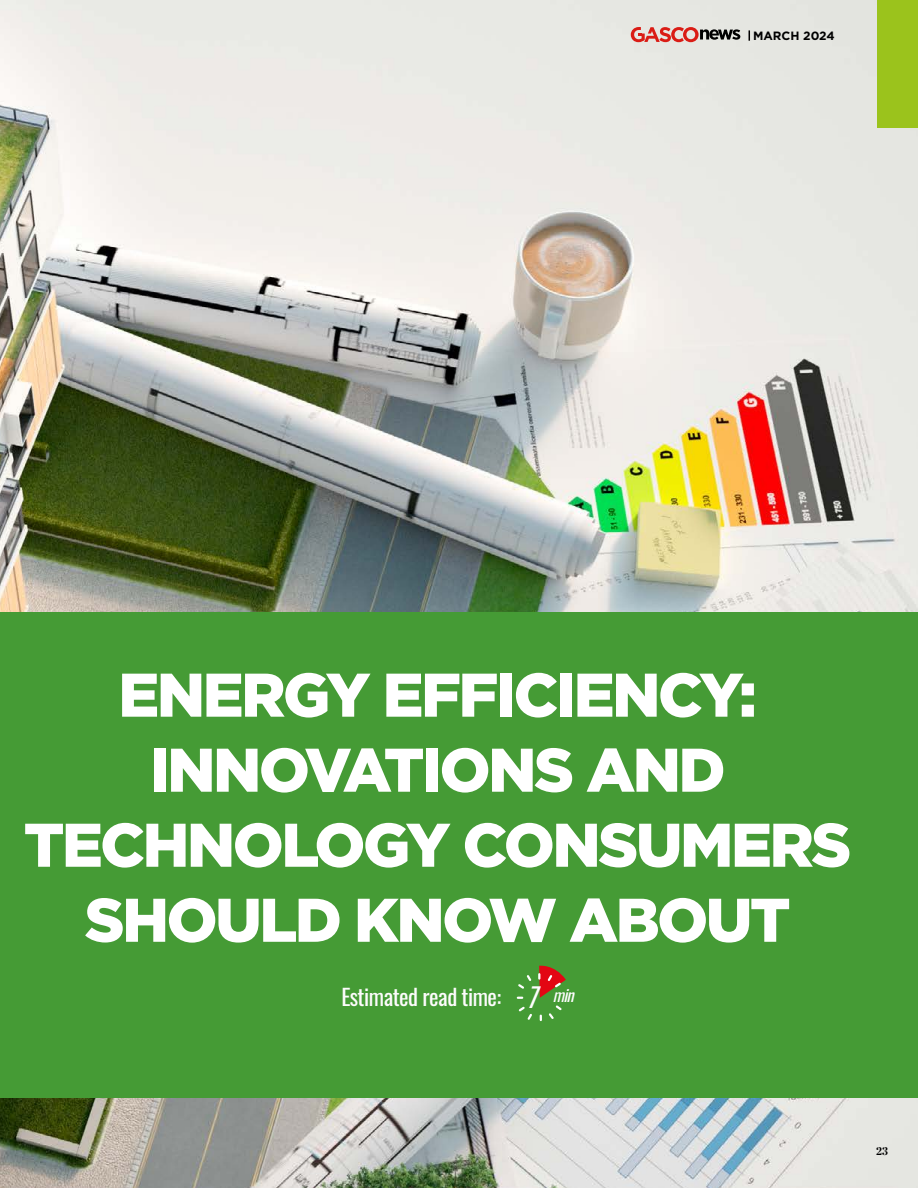
<style>
.page{position:relative;width:918px;height:1188px;background:#fff}
.page>*{position:absolute;margin:0;border:0;box-sizing:border-box;transform-origin:0 0}
.t1{font:900 61.5px/75px "Gotham";letter-spacing:-.04em;color:#fff;text-align:center}
.t2{font:22.5px "Oswald";letter-spacing:-.02em;color:#fdfcfc}
.t3{font:700 12px "Gotham";color:#000}
.t4{font:700 12px "Chronicle Deck Cond";color:#000}
.s1{font-style:italic;font-size:26.85px;color:#fefdfe}
</style>
<div class="page">
<img style="left:0;top:0;width:918px;height:1188px">
<svg style="left:631px;top:27px;width:109px;height:15px;background:#bc817d"></svg>
<div style="left:878px;top:0;width:40px;height:127px;background:#9bc31c"></div>
<div style="left:0;top:612px;width:918px;height:486px;background:#459b35"></div>
<svg style="left:516px;top:966px;width:50px;height:55px"></svg>
<p class="t3" style="left:753px;top:28px;width:83px">MARCH 2024</p>
<p class="t1" style="left:24px;top:657px;width:829px">ENERGY EFFICIENCY:<br>INNOVATIONS AND<br>TECHNOLOGY CONSUMERS<br>SHOULD KNOW ABOUT</p>
<p class="t2" style="left:341px;top:977px;width:240px">Estimated read time: <span class="s1">7</span> <sup>min</sup></p>
<p class="t4" style="left:876px;top:1141px;width:13px">23</p>
</div>
